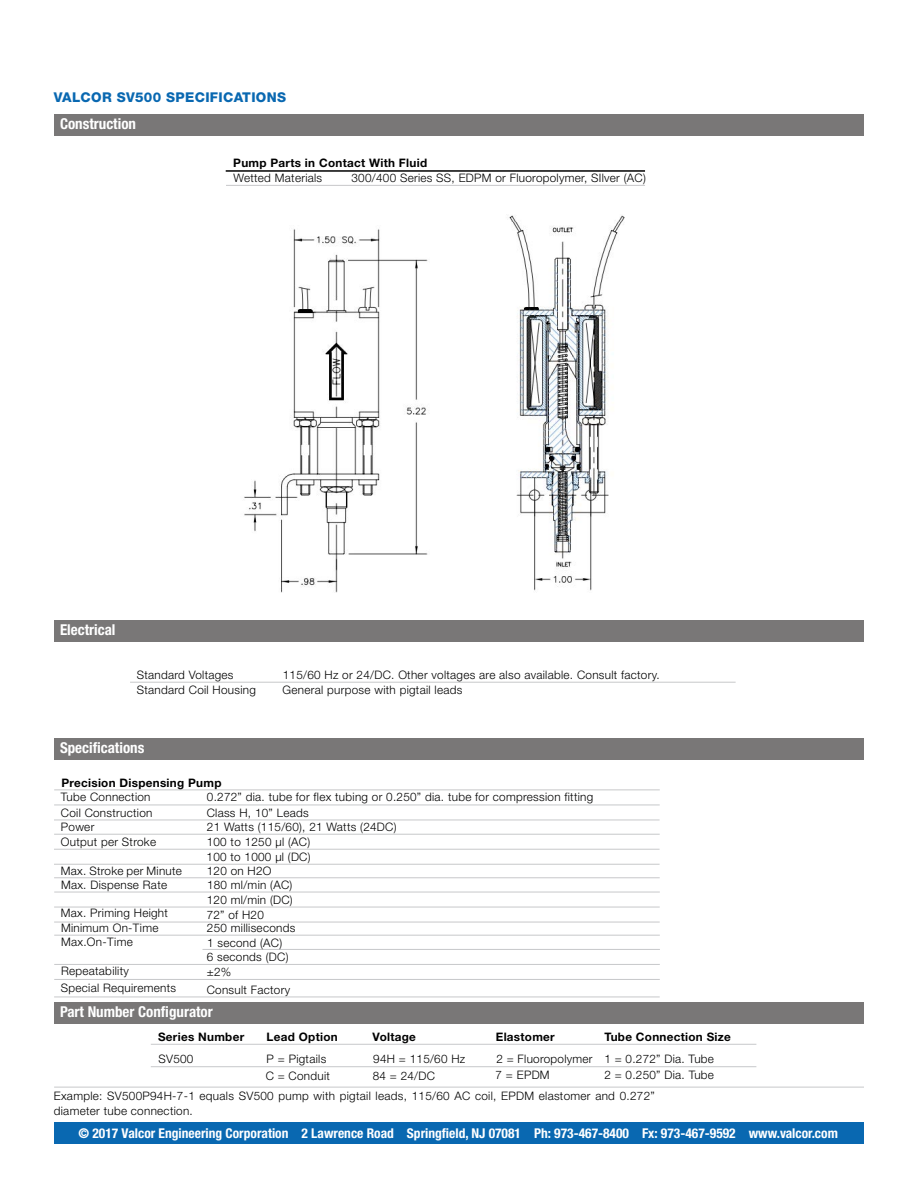
<style>
.page{position:relative;width:918px;height:1188px;background:#fff}
.page>*{position:absolute;margin:0;border:0;box-sizing:border-box;transform-origin:0 0}
.t1{font:700 condensed 15px "Helvetica Neue LT Std";color:#fff}
.t2{font:700 condensed 13.5px "Helvetica Neue LT Std";color:#fff}
.t3{font:800 13.5px "Helvetica Neue LT Std";letter-spacing:.025em;color:#0968b1}
.t4{font:300 11.7px/15px "Helvetica Neue LT Std";letter-spacing:.025em;color:#000}
.t5{font:700 11.7px "Helvetica Neue LT Std";letter-spacing:.025em;color:#000}
</style>
<div class="page">
<div style="left:54px;top:1123px;width:810px;height:21px;background:#0968b1"></div>
<div style="left:54px;top:114px;width:810px;height:21px;background:#797777"></div>
<div style="left:54px;top:620px;width:810px;height:21px;background:#797777"></div>
<hr style="left:226px;top:185px;width:419px;height:1px;background:#c7c8ca">
<hr style="left:130px;top:682px;width:606px;height:1px;background:#c7c8ca">
<hr style="left:226px;top:170px;width:419px;height:2px;background:#000">
<div style="left:54px;top:738px;width:810px;height:22px;background:#797777"></div>
<hr style="left:151px;top:1066px;width:605px;height:1px;background:#c7c8ca">
<hr style="left:54px;top:1087px;width:810px;height:1px;background:#c7c8ca">
<hr style="left:54px;top:790px;width:606px;height:1px;background:#c7c8ca">
<hr style="left:54px;top:805px;width:606px;height:1px;background:#c7c8ca">
<hr style="left:54px;top:834px;width:606px;height:1px;background:#c7c8ca">
<hr style="left:54px;top:820px;width:606px;height:1px;background:#c7c8ca">
<hr style="left:54px;top:849px;width:606px;height:1px;background:#c7c8ca">
<img style="left:244px;top:215px;width:381px;height:378px">
<hr style="left:54px;top:864px;width:606px;height:1px;background:#c7c8ca">
<hr style="left:54px;top:892px;width:606px;height:1px;background:#c7c8ca">
<hr style="left:54px;top:877px;width:606px;height:1px;background:#c7c8ca">
<hr style="left:54px;top:907px;width:606px;height:1px;background:#c7c8ca">
<hr style="left:54px;top:922px;width:606px;height:1px;background:#c7c8ca">
<hr style="left:202px;top:949px;width:458px;height:1px;background:#c7c8ca">
<hr style="left:54px;top:935px;width:606px;height:1px;background:#c7c8ca">
<hr style="left:54px;top:964px;width:606px;height:1px;background:#c7c8ca">
<hr style="left:54px;top:979px;width:606px;height:1px;background:#c7c8ca">
<hr style="left:54px;top:997px;width:606px;height:1px;background:#c7c8ca">
<div style="left:54px;top:1002px;width:810px;height:22px;background:#797777"></div>
<hr style="left:151px;top:1044px;width:605px;height:1px;background:#c7c8ca">
<p class="t3" style="left:54px;top:89px;width:234px">VALCOR SV500 SPECIFICATIONS</p>
<p class="t1" style="left:60px;top:115px;width:78px">Construction</p>
<p class="t5" style="left:233px;top:155px;width:195px">Pump Parts in Contact With Fluid</p>
<p class="t4" style="left:233px;top:170px;width:90px">Wetted Materials</p>
<p class="t4" style="left:352px;top:170px;width:296px">300/400 Series SS, EDPM or Fluoropolymer, SIlver (AC)</p>
<p class="t1" style="left:60px;top:621px;width:57px">Electrical</p>
<p class="t4" style="left:137px;top:667px;width:98px">Standard Voltages</p>
<p class="t4" style="left:283px;top:668px;width:378px">115/60 Hz or 24/DC. Other voltages are also available. Consult factory.</p>
<p class="t4" style="left:137px;top:682px;width:121px">Standard Coil Housing</p>
<p class="t4" style="left:283px;top:682px;width:181px">General purpose with pigtail leads</p>
<p class="t1" style="left:60px;top:739px;width:86px">Specifications</p>
<p class="t5" style="left:61px;top:776px;width:162px">Precision Dispensing Pump</p>
<p class="t4" style="left:61px;top:789px;width:91px">Tube Connection</p>
<p class="t4" style="left:207px;top:789px;width:388px">0.272” dia. tube for flex tubing or 0.250” dia. tube for compression fitting</p>
<p class="t4" style="left:61px;top:805px;width:93px">Coil Construction</p>
<p class="t4" style="left:207px;top:805px;width:104px">Class H, 10” Leads</p>
<p class="t4" style="left:61px;top:819px;width:35px">Power</p>
<p class="t4" style="left:207px;top:820px;width:191px">21 Watts (115/60), 21 Watts (24DC)</p>
<p class="t4" style="left:61px;top:834px;width:97px">Output per Stroke</p>
<p class="t4" style="left:207px;top:834px;width:106px">100 to 1250 µl (AC)<br>100 to 1000 µl (DC)</p>
<p class="t4" style="left:207px;top:863px;width:66px">120 on H2O</p>
<p class="t4" style="left:61px;top:877px;width:108px">Max. Dispense Rate</p>
<p class="t4" style="left:207px;top:877px;width:87px">180 ml/min (AC)</p>
<p class="t4" style="left:61px;top:906px;width:109px">Max. Priming Height</p>
<p class="t4" style="left:61px;top:863px;width:123px">Max. Stroke per Minute</p>
<p class="t4" style="left:207px;top:892px;width:88px">120 ml/min (DC)<br>72” of H20</p>
<p class="t4" style="left:61px;top:920px;width:99px">Minimum On-Time</p>
<p class="t4" style="left:207px;top:920px;width:90px">250 milliseconds</p>
<p class="t4" style="left:61px;top:935px;width:73px">Max.On-Time</p>
<p class="t4" style="left:207px;top:935px;width:77px">1 second (AC)</p>
<p class="t4" style="left:61px;top:963px;width:69px">Repeatability</p>
<p class="t4" style="left:207px;top:950px;width:83px">6 seconds (DC) ±2%</p>
<p class="t4" style="left:61px;top:980px;width:117px">Special Requirements</p>
<p class="t4" style="left:207px;top:982px;width:85px">Consult Factory</p>
<p class="t1" style="left:60px;top:1002px;width:154px">Part Number Configurator</p>
<p class="t5" style="left:158px;top:1030px;width:88px">Series Number</p>
<p class="t5" style="left:267px;top:1029px;width:73px">Lead Option</p>
<p class="t5" style="left:373px;top:1029px;width:45px">Voltage</p>
<p class="t5" style="left:496px;top:1029px;width:61px">Elastomer</p>
<p class="t5" style="left:604px;top:1030px;width:128px">Tube Connection Size</p>
<p class="t4" style="left:496px;top:1051px;width:99px;line-height:15.9px">2 = Fluoropolymer<br>7 = EPDM</p>
<p class="t4" style="left:159px;top:1051px;width:36px">SV500</p>
<p class="t4" style="left:267px;top:1051px;width:61px">P = Pigtails</p>
<p class="t4" style="left:373px;top:1051px;width:94px">94H = 115/60 Hz</p>
<p class="t4" style="left:604px;top:1051px;width:111px">1 = 0.272” Dia. Tube</p>
<p class="t4" style="left:266px;top:1068px;width:66px">C = Conduit</p>
<p class="t4" style="left:373px;top:1068px;width:64px">84 = 24/DC</p>
<p class="t4" style="left:54px;top:1064px;width:662px;line-height:21px;text-indent:551px">2 = 0.250” Dia. Tube<br>Example: SV500P94H-7-1 equals SV500 pump with pigtail leads, 115/60 AC coil, EPDM elastomer and 0.272”</p>
<p class="t4" style="left:54px;top:1103px;width:141px">diameter tube connection.</p>
<p class="t2" style="left:78px;top:1125px;width:761px">© 2017 Valcor Engineering Corporation 2 Lawrence Road Springfield, NJ 07081 Ph: 973-467-8400 Fx: 973-467-9592 www.valcor.com</p>
</div>
